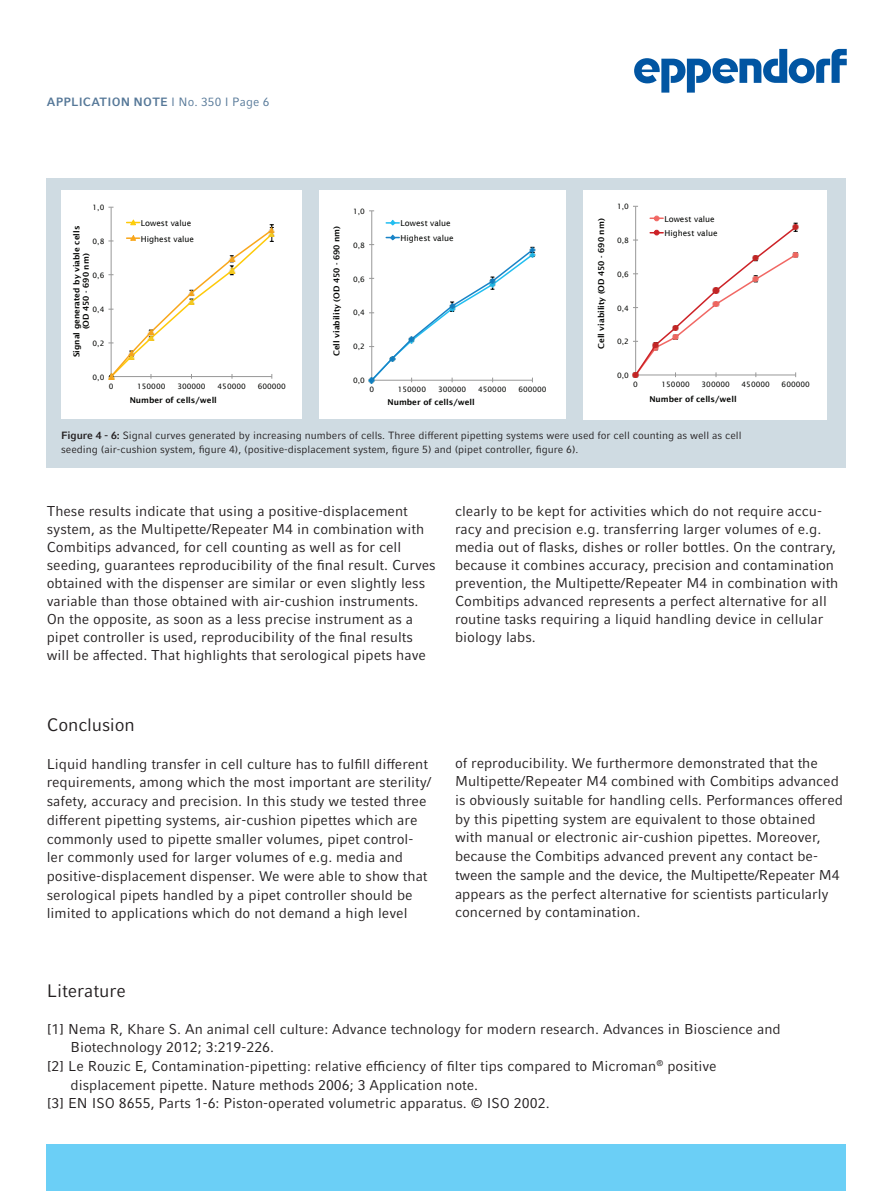
<style>
.page{position:relative;width:893px;height:1191px;background:#fff}
.page>*{position:absolute;margin:0;border:0;box-sizing:border-box;transform-origin:0 0}
.t1{font:18px "Compatil Factfor Eppendorf";letter-spacing:-.005em;color:#231f20}
.t2{font:14.25px/18.8px "Compatil Factfor Eppendorf";color:#231f20}
.t3{font:700 12px "Compatil Factfor Eppendorf";letter-spacing:.015em;color:#567898}
.t4{font:10.5px/13.5px "Compatil Factfor Eppendorf";color:#231f20}
.t5{font:600 8.1px/9.4px "Lucida Sans";color:#040503;text-align:center}
.t6{font:8.1px/14.4px "Lucida Sans";color:#040503}
.t7{font:7.35px "Lucida Sans";color:#040503}
.s1{font-weight:400}
.s2{font-weight:700}
</style>
<div class="page">
<div style="left:47px;top:1144px;width:799px;height:47px;background:#6bcff6"></div>
<svg style="left:634px;top:49px;width:213px;height:44px"></svg>
<div style="left:47px;top:179px;width:799px;height:289px;background:#cfdbe2"></div>
<div style="left:584px;top:190px;width:243px;height:229px;background:#fff"></div>
<div style="left:320px;top:190px;width:246px;height:229px;background:#fff"></div>
<div style="left:62px;top:190px;width:240px;height:229px;background:#fff"></div>
<p class="t3" style="left:47px;top:95px;width:224px">APPLICATION NOTE <span class="s1">I No. 350 I Page 6</span></p>
<p class="t7" style="left:93px;top:203px;width:13px">1,0</p>
<p class="t7" style="left:353px;top:207px;width:13px">1,0</p>
<p class="t5" style="left:72px;top:357px;width:133px;rotate:-90deg">Signal generated by viable cells (OD 450 - 690 nm)</p>
<p class="t7" style="left:93px;top:237px;width:13px">0,8</p>
<p class="t7" style="left:93px;top:271px;width:13px">0,6</p>
<p class="t7" style="left:93px;top:305px;width:13px">0,4</p>
<p class="t7" style="left:93px;top:339px;width:13px">0,2</p>
<p class="t6" style="left:141px;top:215px;width:55px;line-height:15.6px">Lowest value<br>Highest value</p>
<p class="t5" style="left:332px;top:356px;width:132px;rotate:-90deg">Cell viability (OD 450 - 690 nm)</p>
<p class="t7" style="left:353px;top:241px;width:13px">0,8</p>
<p class="t7" style="left:353px;top:275px;width:13px">0,6</p>
<p class="t7" style="left:353px;top:309px;width:13px">0,4</p>
<p class="t7" style="left:353px;top:342px;width:13px">0,2</p>
<p class="t6" style="left:400px;top:216px;width:55px">Lowest value<br>Highest value</p>
<p class="t5" style="left:596px;top:349px;width:132px;rotate:-90deg">Cell viability (OD 450 - 690 nm)</p>
<p class="t7" style="left:617px;top:203px;width:13px">1,0</p>
<p class="t7" style="left:617px;top:236px;width:13px">0,8</p>
<p class="t7" style="left:617px;top:270px;width:13px">0,6</p>
<p class="t7" style="left:617px;top:304px;width:13px">0,4</p>
<p class="t7" style="left:617px;top:337px;width:13px">0,2</p>
<p class="t6" style="left:664px;top:211px;width:55px">Lowest value<br>Highest value</p>
<p class="t7" style="left:93px;top:373px;width:13px">0,0</p>
<p class="t7" style="left:109px;top:382px;width:6px">0</p>
<p class="t7" style="left:137px;top:382px;width:30px">150000</p>
<p class="t7" style="left:177px;top:382px;width:30px">300000</p>
<p class="t7" style="left:218px;top:382px;width:30px">450000</p>
<p class="t7" style="left:258px;top:382px;width:30px">600000</p>
<p class="t7" style="left:353px;top:376px;width:13px">0,0</p>
<p class="t7" style="left:369px;top:385px;width:6px">0</p>
<p class="t7" style="left:398px;top:385px;width:30px">150000</p>
<p class="t7" style="left:438px;top:385px;width:30px">300000</p>
<p class="t7" style="left:478px;top:385px;width:30px">450000</p>
<p class="t7" style="left:518px;top:385px;width:30px">600000</p>
<p class="t7" style="left:617px;top:371px;width:13px">0,0</p>
<p class="t7" style="left:633px;top:380px;width:6px">0</p>
<p class="t7" style="left:662px;top:380px;width:30px">150000</p>
<p class="t7" style="left:702px;top:380px;width:30px">300000</p>
<p class="t7" style="left:742px;top:380px;width:30px">450000</p>
<p class="t7" style="left:782px;top:380px;width:30px">600000</p>
<p class="t5" style="left:130px;top:395px;width:89px">Number of cells/well</p>
<p class="t5" style="left:388px;top:397px;width:89px">Number of cells/well</p>
<p class="t5" style="left:649px;top:394px;width:89px">Number of cells/well</p>
<p class="t4" style="left:61px;top:429px;width:682px"><span class="s2">Figure 4 - 6:</span> Signal curves generated by increasing numbers of cells. Three different pipetting systems were used for cell counting as well as cell seeding (air-cushion system, figure 4), (positive-displacement system, figure 5) and (pipet controller, figure 6).</p>
<p class="t2" style="left:47px;top:502px;width:390px;line-height:18px">These results indicate that using a positive-displacement system, as the Multipette/Repeater M4 in combination with Combitips advanced, for cell counting as well as for cell seeding, guarantees reproducibility of the final result. Curves obtained with the dispenser are similar or even slightly less variable than those obtained with air-cushion instruments.<br>On the opposite, as soon as a less precise instrument as a pipet controller is used, reproducibility of the final results will be affected. That highlights that serological pipets have</p>
<p class="t2" style="left:455px;top:502px;width:385px;line-height:18px">clearly to be kept for activities which do not require accu&shy;racy and precision e.g. transferring larger volumes of e.g. media out of flasks, dishes or roller bottles. On the contrary, because it combines accuracy, precision and contamination prevention, the Multipette/Repeater M4 in combination with Combitips advanced represents a perfect alternative for all routine tasks requiring a liquid handling device in cellular biology labs.</p>
<p class="t1" style="left:47px;top:714px;width:90px">Conclusion</p>
<p class="t2" style="left:47px;top:754px;width:386px">Liquid handling transfer in cell culture has to fulfill different requirements, among which the most important are sterility/ safety, accuracy and precision. In this study we tested three different pipetting systems, air-cushion pipettes which are commonly used to pipette smaller volumes, pipet control&shy;ler commonly used for larger volumes of e.g. media and positive-displacement dispenser. We were able to show that serological pipets handled by a pipet controller should be limited to applications which do not demand a high level</p>
<p class="t2" style="left:455px;top:753px;width:389px">of reproducibility. We furthermore demonstrated that the Multipette/Repeater M4 combined with Combitips advanced is obviously suitable for handling cells. Performances offered by this pipetting system are equivalent to those obtained with manual or electronic air-cushion pipettes. Moreover, because the Combitips advanced prevent any contact be&shy;tween the sample and the device, the Multipette/Repeater M4 appears as the perfect alternative for scientists particularly concerned by contamination.</p>
<p class="t1" style="left:47px;top:980px;width:80px">Literature</p>
<p class="t2" style="left:47px;top:1019px;width:735px">[1] Nema R, Khare S. An animal cell culture: Advance technology for modern research. Advances in Bioscience and</p>
<p class="t2" style="left:71px;top:1038px;width:205px">Biotechnology 2012; 3:219-226.</p>
<p class="t2" style="left:47px;top:1056px;width:671px">[2] Le Rouzic E, Contamination-pipetting: relative efficiency of filter tips compared to Microman<sup>®</sup> positive</p>
<p class="t2" style="left:71px;top:1075px;width:409px">displacement pipette. Nature methods 2006; 3 Application note.</p>
<p class="t2" style="left:47px;top:1094px;width:504px">[3] EN ISO 8655, Parts 1-6: Piston-operated volumetric apparatus. © ISO 2002.</p>
</div>
